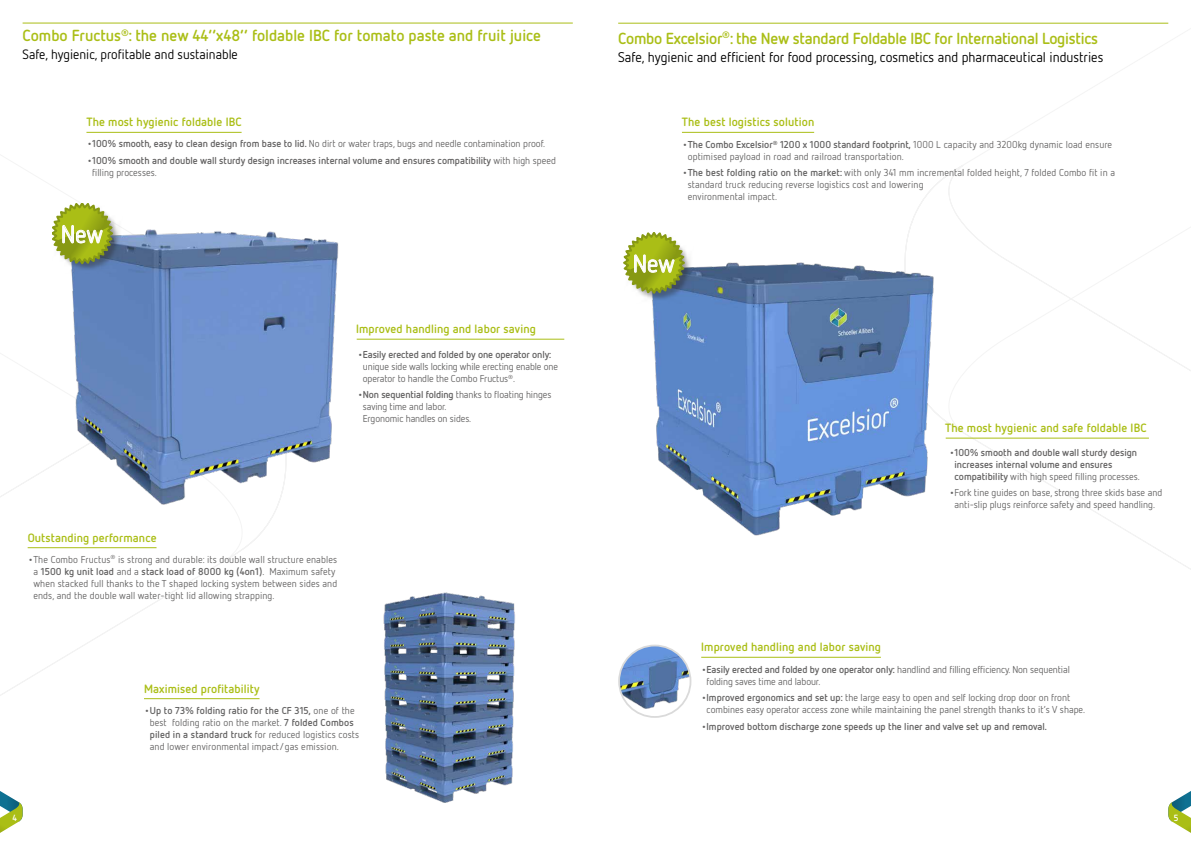
<style>
.page{position:relative;width:1191px;height:842px;background:#fff}
.page>*{position:absolute;margin:0;border:0;box-sizing:border-box;transform-origin:0 0}
.t1{font:24.2px "Netto OT";color:#fff}
.t2{font:700 16px "Netto OT";letter-spacing:-.015em;color:#aabe16}
.t3{font:14px "Netto OT";color:#000}
.t4{font:13.5px "Netto OT";color:#000}
.t5{font:700 12px "Netto OT";letter-spacing:.01em;color:#aabe16}
.t6{font:10px/12px "Netto OT";color:#646363}
.t7{font:700 10px/12px "Netto OT";color:#646363}
.t8{font:700 9px "Netto OT";color:#fff}
.s1{font-weight:700}
.s2{font-weight:400}
</style>
<div class="page">
<svg style="left:0;top:791px;width:23px;height:42px"></svg>
<svg style="left:1168px;top:791px;width:23px;height:42px"></svg>
<svg style="left:0;top:155px;width:260px;height:545px"></svg>
<svg style="left:903px;top:22px;width:288px;height:548px"></svg>
<hr style="left:682px;top:132px;width:132px;height:1px;background:#aabe16">
<hr style="left:618px;top:23px;width:550px;height:1px;background:#aabe16">
<hr style="left:945px;top:438px;width:204px;height:1px;background:#aabe16">
<hr style="left:701px;top:657px;width:180px;height:1px;background:#aabe16">
<img style="left:619px;top:645px;width:71px;height:72px;border-radius:36px">
<div style="left:618px;top:645px;width:73px;height:73px;border:2px solid #dadada;border-radius:50%"></div>
<hr style="left:23px;top:23px;width:550px;height:1px;background:#aabe16">
<hr style="left:28px;top:547px;width:128px;height:1px;background:#aabe16">
<img style="left:383px;top:592px;width:132px;height:211px">
<hr style="left:86px;top:132px;width:156px;height:1px;background:#aabe16">
<hr style="left:357px;top:339px;width:207px;height:1px;background:#aabe16">
<hr style="left:144px;top:698px;width:115px;height:1px;background:#aabe16">
<img style="left:652px;top:236px;width:301px;height:326px">
<img style="left:60px;top:189px;width:279px;height:345px">
<img style="left:52px;top:204px;width:70px;height:70px">
<svg style="left:52px;top:203px;width:64px;height:64px"></svg>
<img style="left:647px;top:236px;width:47px;height:67px">
<svg style="left:624px;top:233px;width:64px;height:64px"></svg>
<h2 class="t2" style="left:23px;top:26px;width:520px">Combo Fructus<sup>®</sup>: the new 44’’x48’’ foldable IBC for tomato paste and fruit juice</h2>
<h3 class="t4" style="left:23px;top:46px;width:217px">Safe, hygienic, profitable and sustainable</h3>
<p class="t5" style="left:86px;top:114px;width:157px">The most hygienic foldable IBC</p>
<p class="t6" style="left:87px;top:138px;width:459px"><span class="s1">•100% smooth, easy to clean design from base to lid.</span> No dirt or water traps, bugs and needle contamination proof.</p>
<p class="t7" style="left:92px;top:154px;width:465px;text-indent:-5px">•100% smooth and double wall sturdy design increases internal volume and ensures compatibility <span class="s2">with high speed filling processes.</span></p>
<h1 class="t1" style="left:61px;top:219px;width:43px">New</h1>
<p class="t5" style="left:356px;top:321px;width:181px">Improved handling and labor saving</p>
<p class="t7" style="left:358px;top:348px;width:195px">•Easily erected and folded by one operator only:</p>
<p class="t6" style="left:363px;top:360px;width:197px">unique side walls locking while erecting enable one operator to handle the Combo Fructus<sup>®</sup>.</p>
<p class="t6" style="left:363px;top:388px;width:190px;text-indent:-5px"><span class="s1">•Non sequential folding</span> thanks to floating hinges saving time and labor.<br>Ergonomic handles on sides.</p>
<p class="t5" style="left:28px;top:530px;width:130px">Outstanding performance</p>
<p class="t6" style="left:33px;top:553px;width:305px;text-indent:-5px"><span class="s1">•</span>The Combo Fructus<sup>®</sup> is strong and durable: its double wall structure enables a <span class="s1">1500 kg unit load</span> and a <span class="s1">stack load of 8000 kg (4on1)</span>. Maximum safety when stacked full thanks to the T shaped locking system between sides and ends, and the double wall water-tight lid allowing strapping.</p>
<p class="t5" style="left:144px;top:681px;width:117px">Maximised profitability</p>
<p class="t6" style="left:150px;top:705px;width:211px;text-indent:-5px"><span class="s1">•Up to 73% folding ratio for the CF 315,</span> one of the best folding ratio on the market. <span class="s1">7 folded Combos piled in a standard truck</span> for reduced logistics costs and lower environmental impact/gas emission.</p>
<h2 class="t2" style="left:618px;top:28px;width:481px">Combo Excelsior<sup>®</sup>: the New standard Foldable IBC for International Logistics</h2>
<h3 class="t3" style="left:618px;top:48px;width:487px">Safe, hygienic and efficient for food processing, cosmetics and pharmaceutical industries</h3>
<p class="t5" style="left:682px;top:114px;width:134px">The best logistics solution</p>
<p class="t6" style="left:687px;top:138px;width:426px;text-indent:-5px"><span class="s1">•The Combo Excelsior</span><sup>®</sup> <span class="s1">1200 x 1000 standard footprint,</span> 1000 L capacity and 3200kg dynamic load ensure optimised payload in road and railroad transportation.</p>
<p class="t6" style="left:687px;top:167px;width:429px;text-indent:-5px"><span class="s1">•The best folding ratio on the market:</span> with only 341 mm incremental folded height, 7 folded Combo fit in a standard truck reducing reverse logistics cost and lowering<br>environmental impact.</p>
<h1 class="t1" style="left:633px;top:249px;width:43px">New</h1>
<p class="t5" style="left:945px;top:420px;width:203px">The most hygienic and safe foldable IBC</p>
<p class="t7" style="left:954px;top:446px;width:187px;text-indent:-5px">•100% smooth and double wall sturdy design increases internal volume and ensures compatibility <span class="s2">with high speed filling processes.</span></p>
<p class="t6" style="left:949px;top:486px;width:214px;text-align:center"><span class="s1">•</span>Fork tine guides on base, strong three skids base and anti-slip plugs reinforce safety and speed handling.</p>
<p class="t5" style="left:701px;top:639px;width:181px">Improved handling and labor saving</p>
<p class="t6" style="left:706px;top:663px;width:365px;text-indent:-5px"><span class="s1">•Easily erected and folded by one operator only:</span> handlind and filling efficiency. Non sequential folding saves time and labour.</p>
<p class="t6" style="left:706px;top:692px;width:380px;text-indent:-5px"><span class="s1">•Improved ergonomics and set up:</span> the large easy to open and self locking drop door on front combines easy operator access zone while maintaining the panel strength thanks to it’s V shape.</p>
<p class="t7" style="left:701px;top:720px;width:347px">•Improved bottom discharge zone speeds up the liner and valve set up and removal.</p>
<p class="t8" style="left:13px;top:812px;width:6px">4</p>
<p class="t8" style="left:1174px;top:812px;width:6px">5</p>
</div>
